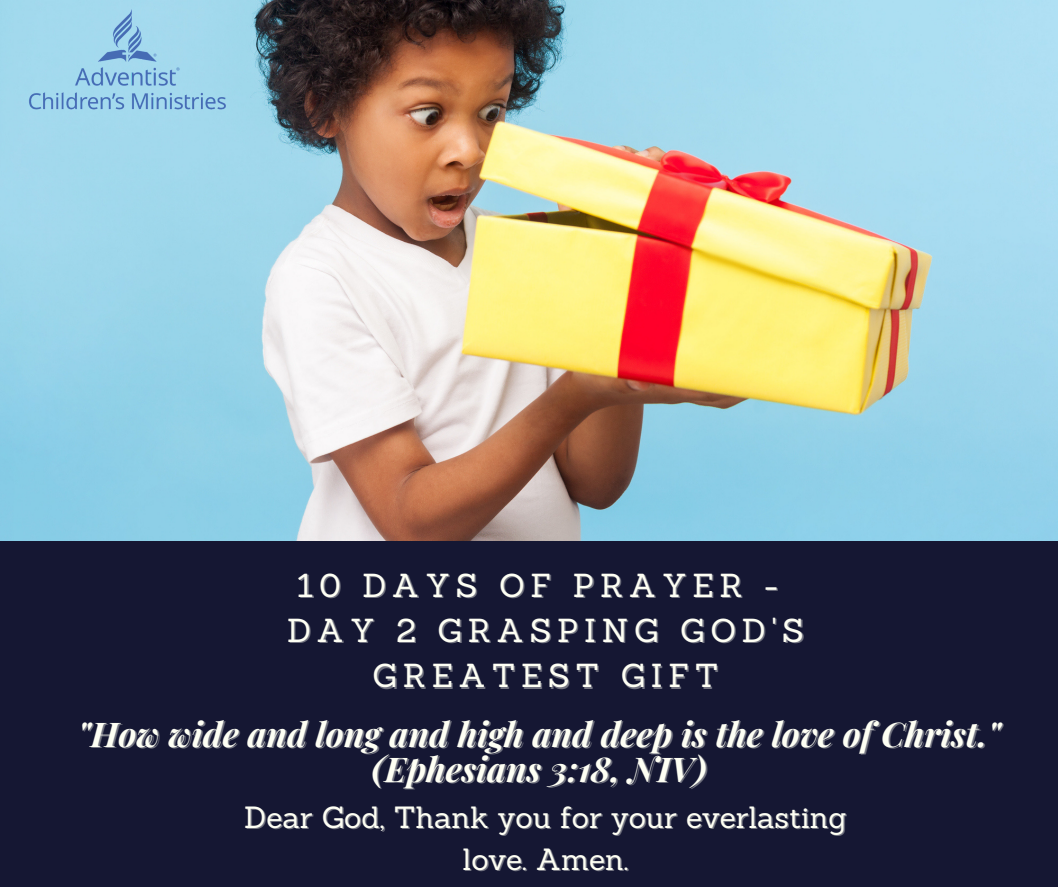
<style>
.page{position:relative;width:1058px;height:887px;background:#fff}
.page>*{position:absolute;margin:0;border:0;box-sizing:border-box;transform-origin:0 0}
.t1{font:italic 700 34.2px/35.2px "Playfair Display";color:#fefff4;text-align:center}
.t2{font:32.4px/45.3px "Sanchez";letter-spacing:.18em;color:#fefff4;text-align:center}
.t3{font:29.85px/41.7px "Sanchez";color:#fefff4;text-align:center}
</style>
<div class="page">
<img style="left:0;top:0;width:1058px;height:541px">
<div style="left:0;top:541px;width:1058px;height:345px;background:#151733"></div>
<img style="left:14px;top:0;width:228px;height:125px">
<p class="t2" style="left:287px;top:562px;width:518px">10 DAYS OF PRAYER -<br>DAY 2 GRASPING GOD'S<br>GREATEST GIFT</p>
<p class="t1" style="left:77px;top:714px;width:924px">"How wide and long and high and deep is the love of Christ." (Ephesians 3:18, NIV)</p>
<p class="t3" style="left:244px;top:796px;width:604px">Dear God, Thank you for your everlasting love. Amen.</p>
</div>
